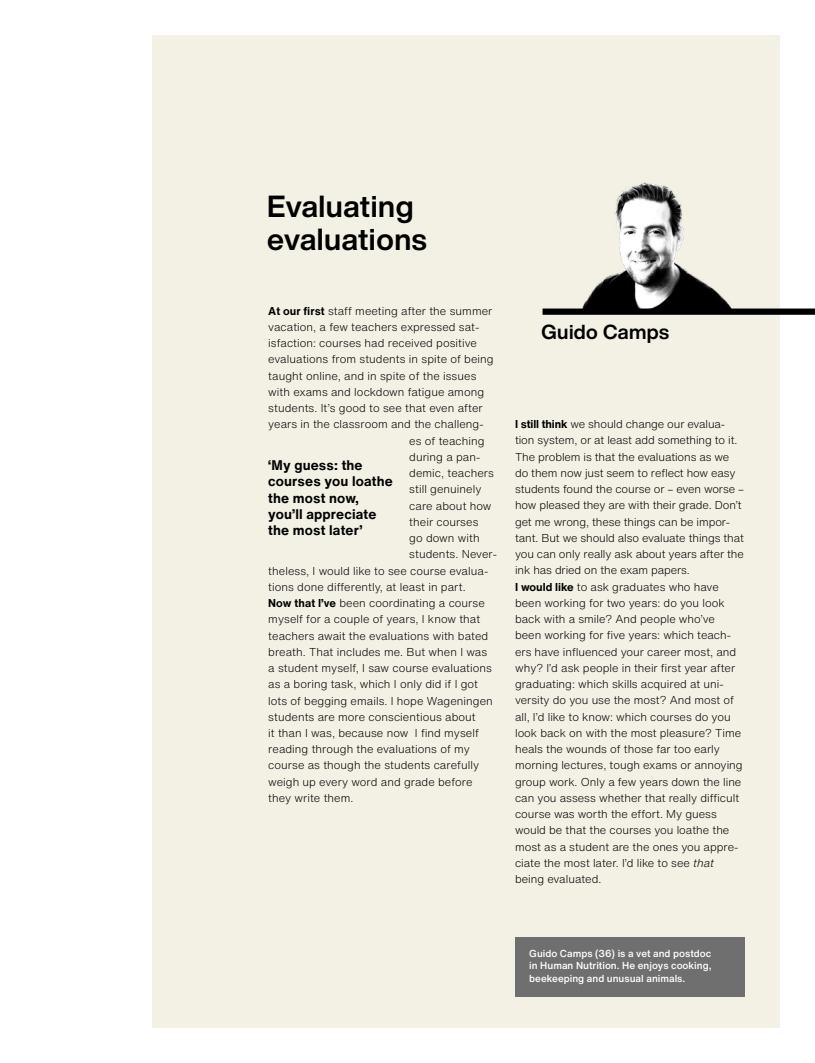
<style>
.page{position:relative;width:815px;height:1063px;background:#fff}
.page>*{position:absolute;margin:0;border:0;box-sizing:border-box;transform-origin:0 0}
.t1{font:700 30px/32.5px "Helvetica Now Display";letter-spacing:.02em;color:#000}
.t2{font:700 20px "Helvetica Now Display";letter-spacing:.02em;color:#000}
.t3{font:700 13.75px/16.2px "Helvetica Now Text";letter-spacing:.01em;color:#000}
.t4{font:300 11.25px/16.2px "Helvetica Now Text";color:#000}
.t5{font:500 10px/12.5px "Helvetica Now Text";color:#fff;text-align:justify}
.s1{font-weight:700}
.s2{font-style:italic}
</style>
<div class="page">
<div style="left:152px;top:35px;width:628px;height:993px;background:#f2f1e4"></div>
<img style="left:576px;top:182px;width:180px;height:127px">
<div style="left:543px;top:309px;width:272px;height:6px;background:#000"></div>
<div style="left:515px;top:938px;width:229px;height:59px;background:#706f6f"></div>
<h1 class="t1" style="left:267px;top:190px;width:161px">Evaluating evaluations</h1>
<p class="t4" style="left:268px;top:302px;width:226px"><span class="s1">At our first</span> staff meeting after the summer</p>
<p class="t4" style="left:268px;top:318px;width:213px">vacation, a few teachers expressed sat-</p>
<p class="t4" style="left:268px;top:335px;width:210px">isfaction: courses had received positive</p>
<p class="t4" style="left:268px;top:351px;width:227px">evaluations from students in spite of being</p>
<p class="t4" style="left:268px;top:367px;width:210px">taught online, and in spite of the issues</p>
<p class="t4" style="left:268px;top:383px;width:217px">with exams and lockdown fatigue among</p>
<p class="t4" style="left:268px;top:400px;width:216px">students. It’s good to see that even after</p>
<p class="t4" style="left:268px;top:416px;width:217px">years in the classroom and the challeng-</p>
<p class="t4" style="left:409px;top:432px;width:77px">es of teaching</p>
<p class="t4" style="left:409px;top:448px;width:73px">during a pan-</p>
<p class="t4" style="left:409px;top:465px;width:86px">demic, teachers</p>
<p class="t4" style="left:409px;top:481px;width:74px">still genuinely</p>
<p class="t4" style="left:409px;top:497px;width:84px">care about how</p>
<p class="t4" style="left:409px;top:513px;width:71px">their courses</p>
<p class="t4" style="left:409px;top:530px;width:72px">go down with</p>
<p class="t4" style="left:409px;top:546px;width:89px">students. Never-</p>
<p class="t4" style="left:268px;top:562px;width:221px">theless, I would like to see course evalua-</p>
<p class="t4" style="left:268px;top:578px;width:199px">tions done differently, at least in part.</p>
<p class="t4" style="left:268px;top:595px;width:218px"><span class="s1">Now that I’ve</span> been coordinating a course</p>
<p class="t4" style="left:268px;top:611px;width:214px">myself for a couple of years, I know that</p>
<p class="t4" style="left:268px;top:627px;width:222px">teachers await the evaluations with bated</p>
<p class="t4" style="left:268px;top:643px;width:220px">breath. That includes me. But when I was</p>
<p class="t4" style="left:268px;top:659px;width:225px">a student myself, I saw course evaluations</p>
<p class="t4" style="left:268px;top:676px;width:211px">as a boring task, which I only did if I got</p>
<p class="t4" style="left:268px;top:692px;width:226px">lots of begging emails. I hope Wageningen</p>
<p class="t4" style="left:268px;top:708px;width:209px">students are more conscientious about</p>
<p class="t4" style="left:268px;top:724px;width:212px">it than I was, because now I find myself</p>
<p class="t4" style="left:268px;top:741px;width:203px">reading through the evaluations of my</p>
<p class="t4" style="left:268px;top:757px;width:212px">course as though the students carefully</p>
<p class="t4" style="left:268px;top:773px;width:206px">weigh up every word and grade before</p>
<p class="t4" style="left:268px;top:789px;width:87px">they write them.</p>
<p class="t3" style="left:268px;top:457px;width:126px">‘My guess: the courses you loathe the most now, you’ll appreciate the most later’</p>
<h2 class="t2" style="left:542px;top:318px;width:129px">Guido Camps</h2>
<p class="t4" style="left:515px;top:416px;width:231px"><span class="s1">I still think</span> we should change our evalua&shy;tion system, or at least add something to it.<br>The problem is that the evaluations as we do them now just seem to reflect how easy students found the course or – even worse – how pleased they are with their grade. Don’t get me wrong, these things can be impor&shy;tant. But we should also evaluate things that you can only really ask about years after the ink has dried on the exam papers.<br><span class="s1">I would like</span> to ask graduates who have been working for two years: do you look back with a smile? And people who’ve been working for five years: which teach&shy;ers have influenced your career most, and why? I’d ask people in their first year after graduating: which skills acquired at uni&shy;versity do you use the most? And most of all, I’d like to know: which courses do you look back on with the most pleasure? Time heals the wounds of those far too early morning lectures, tough exams or annoying group work. Only a few years down the line can you assess whether that really difficult course was worth the effort. My guess would be that the courses you loathe the most as a student are the ones you appre&shy;ciate the most later. I’d like to see <span class="s2">that </span>being evaluated.</p>
<p class="t5" style="left:529px;top:947px;width:184px">Guido Camps (36) is a vet and postdoc in Human Nutrition. He enjoys cooking, beekeeping and unusual animals.</p>
</div>
